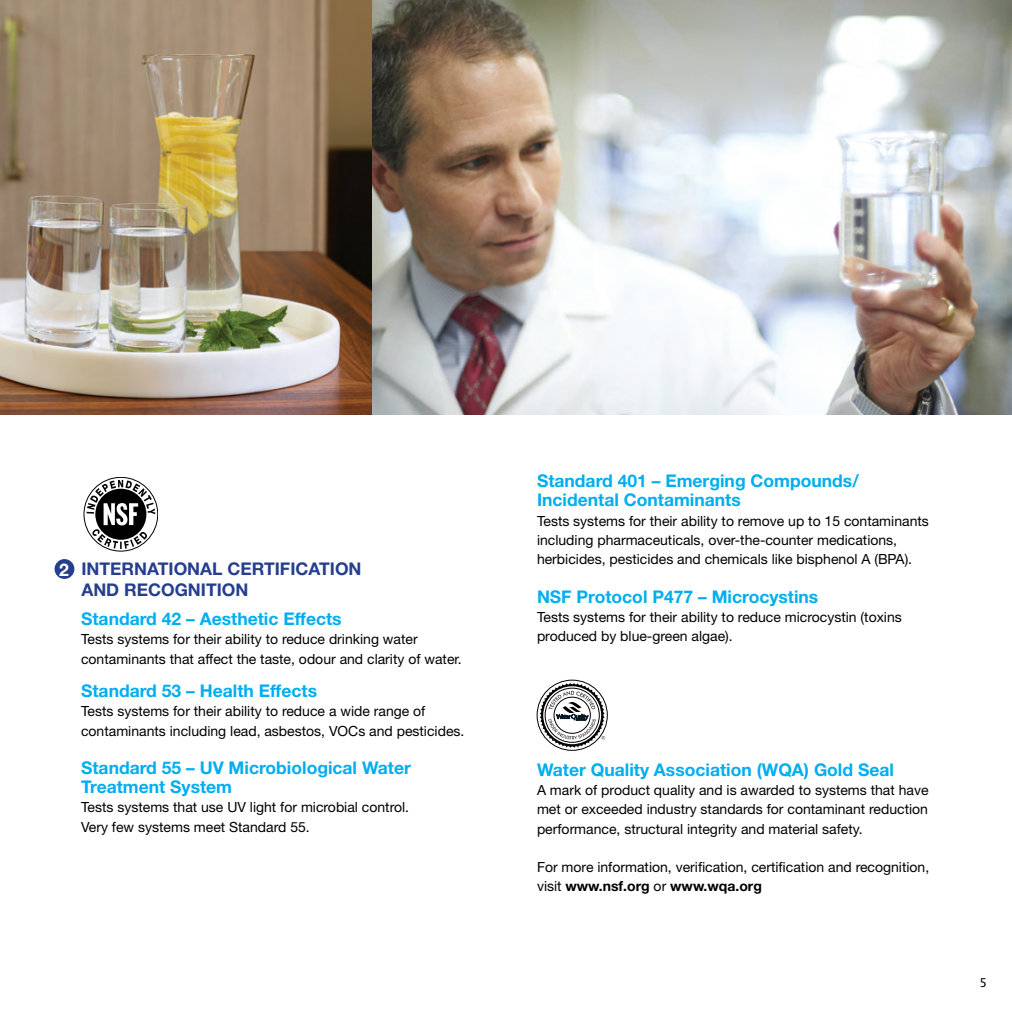
<style>
.page{position:relative;width:1012px;height:1012px;background:#fff}
.page>*{position:absolute;margin:0;border:0;box-sizing:border-box;transform-origin:0 0}
.t1{font:700 17.5px/19.2px "Helvetica Neue LT Std";color:#00aeef}
.t2{font:700 17.5px "Helvetica Neue LT Std";color:#253f8e}
.t3{font:700 17.5px "Helvetica Neue LT Std";color:#fff}
.t4{font:14px/19.2px "Helvetica Neue LT Std";color:#000}
.t5{font:12.25px "Lucida Grande";color:#000}
.s1{font-weight:700}
</style>
<div class="page">
<img style="left:0;top:0;width:1012px;height:415px">
<div style="left:55px;top:559px;width:19px;height:20px;background:#253f8e;border-radius:50%"></div>
<div style="left:84px;top:477px;width:74px;height:74px;border:1px solid #000;border-radius:50%"></div>
<svg style="left:87px;top:480px;width:68px;height:69px"></svg>
<div style="left:537px;top:680px;width:71px;height:71px;border:1px solid #000;border-radius:50%"></div>
<svg style="left:540px;top:683px;width:65px;height:65px"></svg>
<p class="t3" style="left:59px;top:558px;width:11px">2</p>
<p class="t2" style="left:81px;top:557px;width:282px">INTERNATIONAL CERTIFICATION</p>
<p class="t2" style="left:81px;top:578px;width:169px">AND RECOGNITION</p>
<p class="t1" style="left:81px;top:609px;width:262px">Standard 42 – Aesthetic Effects</p>
<p class="t4" style="left:81px;top:630px;width:382px">Tests systems for their ability to reduce drinking water contaminants that affect the taste, odour and clarity of water.</p>
<p class="t1" style="left:81px;top:681px;width:237px">Standard 53 – Health Effects</p>
<p class="t4" style="left:81px;top:702px;width:385px">Tests systems for their ability to reduce a wide range of contaminants including lead, asbestos, VOCs and pesticides.</p>
<p class="t1" style="left:81px;top:758px;width:331px">Standard 55 – UV Microbiological Water<br>Treatment System</p>
<p class="t4" style="left:81px;top:798px;width:330px">Tests systems that use UV light for microbial control.</p>
<p class="t4" style="left:81px;top:817px;width:230px">Very few systems meet Standard 55.</p>
<p class="t1" style="left:537px;top:471px;width:323px">Standard 401 – Emerging Compounds/<br>Incidental Contaminants</p>
<p class="t4" style="left:537px;top:511px;width:393px">Tests systems for their ability to remove up to 15 contaminants including pharmaceuticals, over-the-counter medications, herbicides, pesticides and chemicals like bisphenol A (BPA).</p>
<p class="t1" style="left:537px;top:586px;width:283px">NSF Protocol P477 – Microcystins</p>
<p class="t4" style="left:537px;top:607px;width:366px">Tests systems for their ability to reduce microcystin (toxins produced by blue-green algae).</p>
<p class="t1" style="left:537px;top:760px;width:359px">Water Quality Association (WQA) Gold Seal</p>
<p class="t4" style="left:537px;top:780px;width:393px;text-align:justify">A mark of product quality and is awarded to systems that have met or exceeded industry standards for contaminant reduction performance, structural integrity and material safety.</p>
<p class="t4" style="left:537px;top:857px;width:394px">For more information, verification, certification and recognition, visit <span class="s1">www.nsf.org</span> or <span class="s1">www.wqa.org</span></p>
<p class="t5" style="left:980px;top:975px;width:9px">5</p>
</div>
